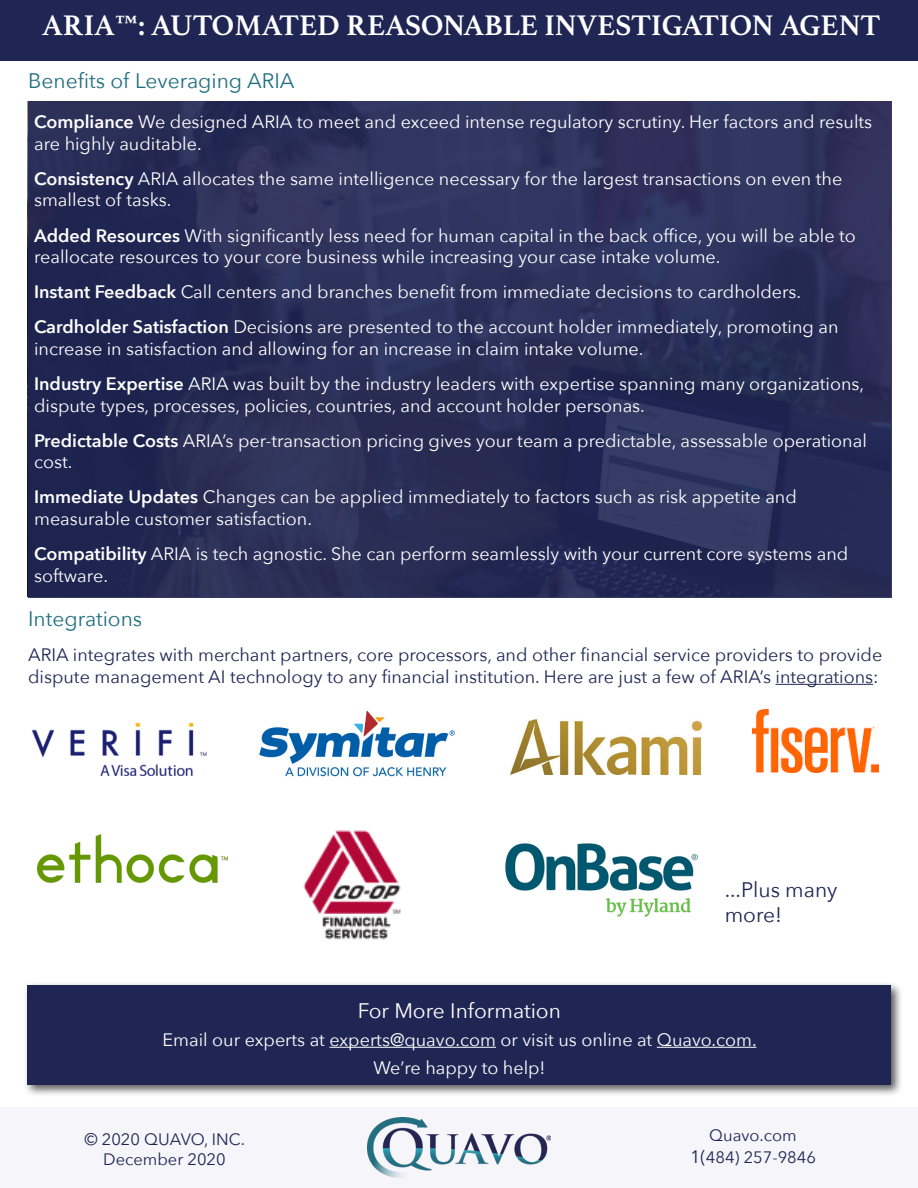
<style>
.page{position:relative;width:918px;height:1188px;background:#fff}
.page>*{position:absolute;margin:0;border:0;box-sizing:border-box;transform-origin:0 0}
.t1{font:700 30px "Athelas";color:#fff}
.t2{font:21px "Avenir Next";color:#216f81}
.Body_Paragraphy_Styl{font:21px "Avenir Next";color:#fff}
.Body_Paragraphy_Styl-2{font:21px/25.2px "Avenir Next";color:#1f2654}
.t3{font:18px/21.6px "Avenir Next";color:#fff}
.t4{font:18px/21.6px "Avenir Next";color:#1f2654}
.t5{font:16.5px/19.8px "Avenir Next";color:#1f2654;text-align:center}
.s1{font-weight:600}
.s2{font-size:18px}
</style>
<div class="page">
<div style="left:0;top:1107px;width:918px;height:81px;background:#f5f5fa"></div>
<div style="left:0;top:0;width:918px;height:60px;background:#1f2654"></div>
<img style="left:367px;top:1117px;width:184px;height:61px">
<div style="left:28px;top:102px;width:864px;height:496px;background:linear-gradient(to right,#242a54,#2d325c)"></div>
<img style="left:37px;top:834px;width:191px;height:49px">
<img style="left:32px;top:722px;width:175px;height:54px">
<img style="left:260px;top:710px;width:195px;height:67px">
<img style="left:511px;top:719px;width:191px;height:56px">
<img style="left:752px;top:710px;width:126px;height:63px">
<img style="left:505px;top:844px;width:193px;height:72px">
<img style="left:304px;top:830px;width:97px;height:110px">
<hr style="left:776px;top:684px;width:97px;height:1px;background:#1f2654">
<div style="left:23px;top:981px;width:881px;height:117px;background:#231f20;opacity:.75"></div>
<div style="left:27px;top:985px;width:863px;height:99px;background:#1f2654"></div>
<hr style="left:329px;top:1047px;width:167px;height:1px;background:#fff">
<hr style="left:657px;top:1047px;width:99px;height:1px;background:#fff">
<p class="t1" style="left:42px;top:8px;width:840px">ARIA™: AUTOMATED REASONABLE INVESTIGATION AGENT</p>
<p class="t2" style="left:28px;top:63px;width:268px">Benefits of Leveraging ARIA</p>
<p class="t3" style="left:34px;top:110px;width:840px"><span class="s1">Compliance</span> We designed ARIA to meet and exceed intense regulatory scrutiny. Her factors and results are highly auditable.</p>
<p class="t3" style="left:34px;top:167px;width:810px"><span class="s1">Consistency</span> ARIA allocates the same intelligence necessary for the largest transactions on even the smallest of tasks.</p>
<p class="t3" style="left:34px;top:224px;width:823px"><span class="s1">Added Resources</span> With significantly less need for human capital in the back office, you will be able to reallocate resources to your core business while increasing your case intake volume.</p>
<p class="t3" style="left:34px;top:280px;width:769px"><span class="s1">Instant Feedback</span> Call centers and branches benefit from immediate decisions to cardholders.</p>
<p class="t3" style="left:34px;top:316px;width:806px"><span class="s1">Cardholder Satisfaction</span> Decisions are presented to the account holder immediately, promoting an increase in satisfaction and allowing for an increase in claim intake volume.</p>
<p class="t3" style="left:34px;top:372px;width:832px"><span class="s1">Industry Expertise</span> ARIA was built by the industry leaders with expertise spanning many organizations, dispute types, processes, policies, countries, and account holder personas.</p>
<p class="t3" style="left:34px;top:429px;width:834px"><span class="s1">Predictable Costs</span> ARIA’s per-transaction pricing gives your team a predictable, assessable operational cost.</p>
<p class="t3" style="left:34px;top:486px;width:764px"><span class="s1">Immediate Updates</span> Changes can be applied immediately to factors such as risk appetite and measurable customer satisfaction.</p>
<p class="t3" style="left:34px;top:542px;width:816px"><span class="s1">Compatibility</span> ARIA is tech agnostic. She can perform seamlessly with your current core systems and software.</p>
<p class="t2" style="left:28px;top:601px;width:116px">Integrations</p>
<p class="t4" style="left:28px;top:644px;width:856px">ARIA integrates with merchant partners, core processors, and other financial service providers to provide dispute management AI technology to any financial institution. Here are just a few of ARIA’s integrations:</p>
<p class="Body_Paragraphy_Styl-2" style="left:725px;top:876px;width:114px">...Plus many more!</p>
<p class="Body_Paragraphy_Styl" style="left:358px;top:993px;width:205px">For More Information</p>
<p class="t3" style="left:163px;top:1028px;width:596px">Email our experts at experts@quavo.com or visit us online at Quavo.com.</p>
<p class="t3" style="left:373px;top:1056px;width:174px">We’re happy to help!</p>
<p class="t5" style="left:85px;top:1129px;width:162px">© 2020 QUAVO, INC.<br>December 2020</p>
<p class="t5" style="left:690px;top:1124px;width:127px;line-height:21.6px">Quavo.com<br><span class="s2">1(</span>484) 257-9846</p>
</div>
